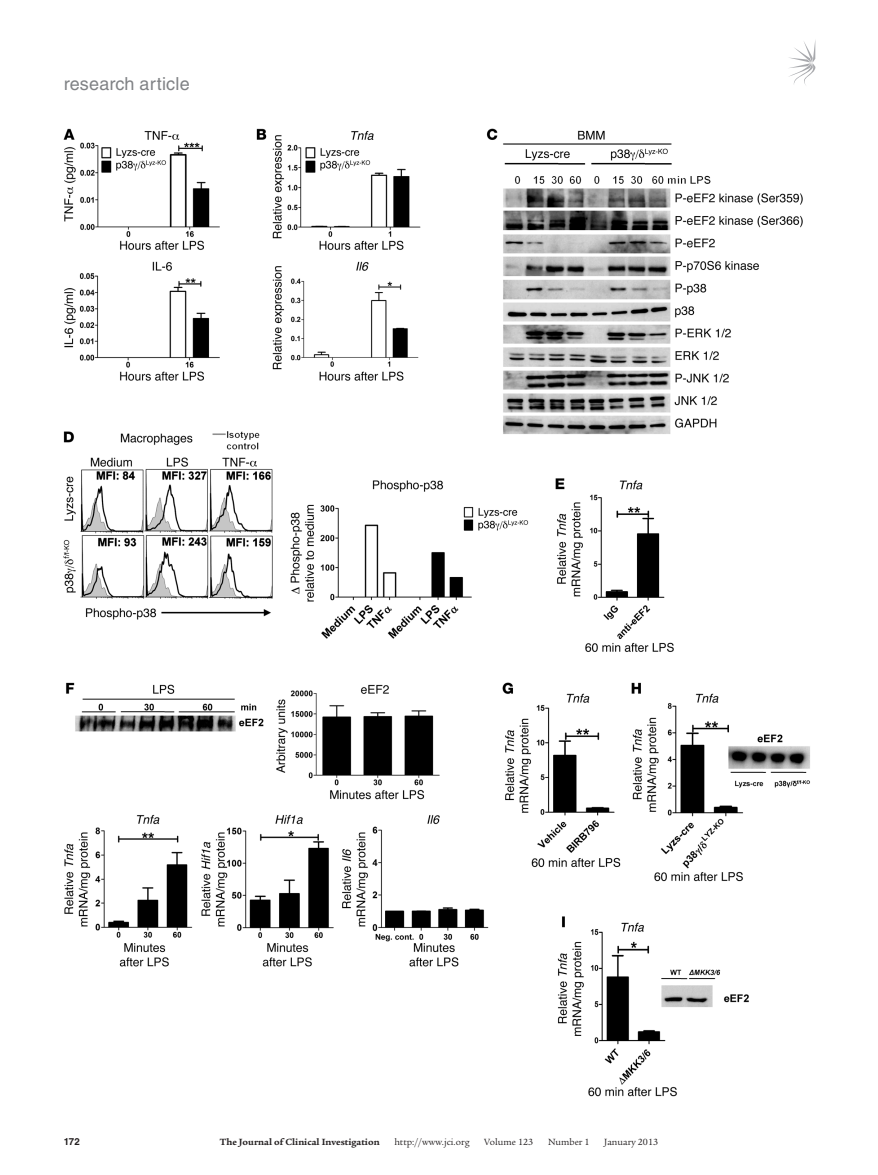
<style>
.page{position:relative;width:878px;height:1175px;background:#fff}
.page>*{position:absolute;margin:0;border:0;box-sizing:border-box;transform-origin:0 0}
.t1{font:18px "Helvetica LT Std";letter-spacing:.01em;color:#808285}
.t2{font:9.75px "Legacy Serif Std";color:#231f20}
.t3{font:700 9.75px "Legacy Serif Std";color:#231f20}
.t4{font:700 9.75px "Helvetica LT Std";color:#231f20}
</style>
<div class="page">
<svg style="left:789px;top:42px;width:26px;height:43px"></svg>
<img style="left:64px;top:128px;width:746px;height:969px">
<h1 class="t1" style="left:64px;top:73px;width:127px">research article</h1>
<p class="t4" style="left:64px;top:1135px;width:17px">172</p>
<p class="t3" style="left:220px;top:1135px;width:161px">The Journal of Clinical Investigation</p>
<p class="t2" style="left:394px;top:1136px;width:77px">http://www.jci.org</p>
<p class="t2" style="left:484px;top:1136px;width:50px">Volume 123</p>
<p class="t2" style="left:548px;top:1136px;width:43px">Number 1</p>
<p class="t2" style="left:604px;top:1136px;width:55px">January 2013</p>
</div>
